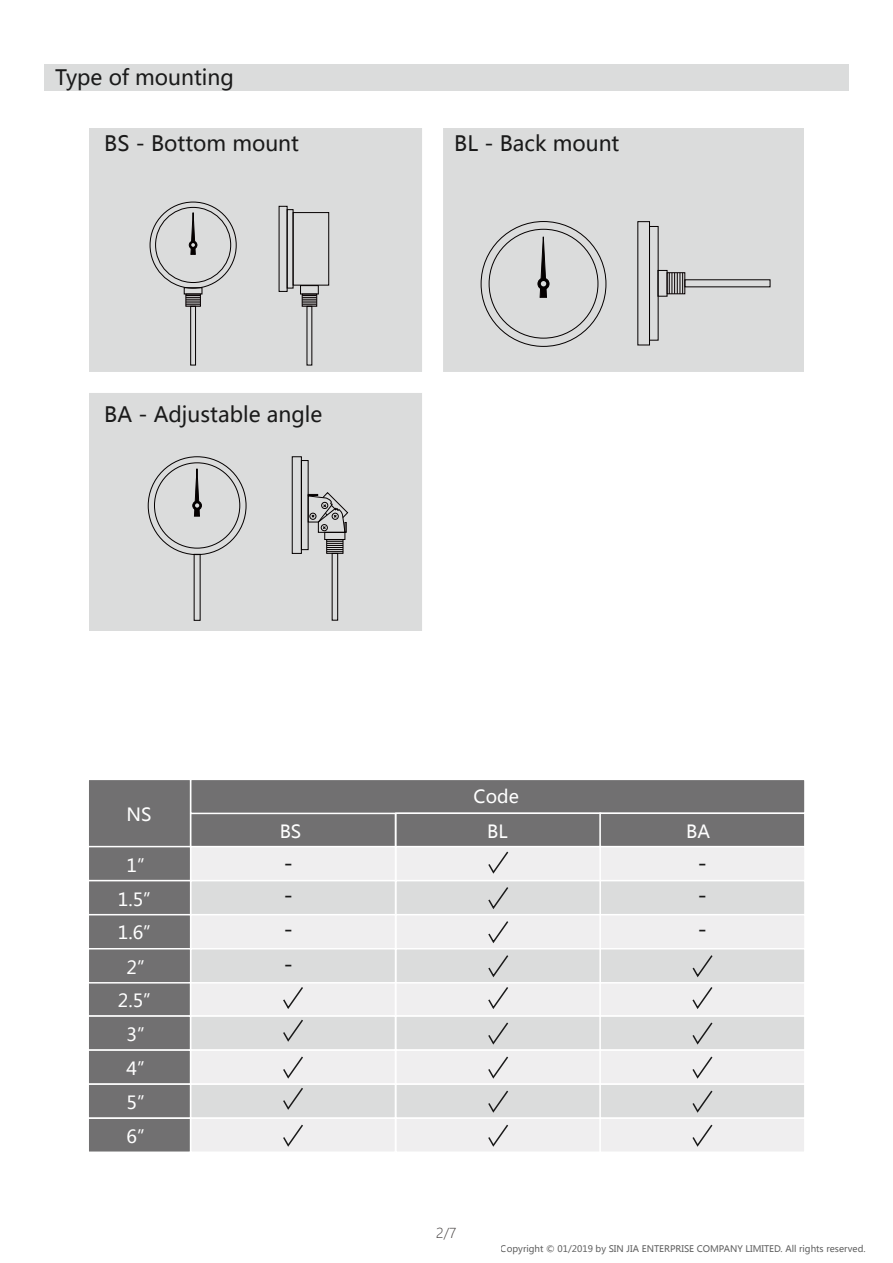
<style>
.page{position:relative;width:893px;height:1263px;background:#fff}
.page>*{position:absolute;margin:0;border:0;box-sizing:border-box;transform-origin:0 0}
.t1{font:21px/33px "Microsoft Ya Hei";color:#1a1a1a;text-align:justify}
.t2{font:18px/33.8px "Microsoft Ya Hei";color:#fff;text-align:center}
.t3{font:300 13.5px "Microsoft Ya Hei";color:#3e3a39}
.t4{font:9px "Microsoft Ya Hei";color:#1a1a1a}
</style>
<div class="page">
<div style="left:44px;top:64px;width:805px;height:26px;background:#dbdcdc"></div>
<div style="left:89px;top:127px;width:715px;height:648px;background:#dbdcdc"></div>
<div style="left:88px;top:372px;width:717px;height:21px;background:#fff"></div>
<div style="left:422px;top:119px;width:21px;height:656px;background:#fff"></div>
<div style="left:87px;top:779px;width:104px;height:69px;background:#717071;border:2px solid #fff"></div>
<div style="left:190px;top:812px;width:206px;height:36px;background:#717071"></div>
<div style="left:190px;top:779px;width:616px;height:35px;background:#717071;border:2px solid #fff"></div>
<div style="left:395px;top:812px;width:206px;height:36px;background:#717071;border:2px solid #fff"></div>
<div style="left:599px;top:812px;width:207px;height:36px;background:#717071;border:2px solid #fff"></div>
<div style="left:87px;top:981px;width:104px;height:36px;background:#717071;border:2px solid #fff"></div>
<div style="left:190px;top:981px;width:206px;height:36px;background:#efeeef"></div>
<div style="left:395px;top:981px;width:206px;height:36px;background:#efeeef"></div>
<div style="left:599px;top:981px;width:207px;height:36px;background:#efeeef;border:2px solid #fff"></div>
<div style="left:87px;top:1015px;width:104px;height:36px;background:#717071;border:2px solid #fff"></div>
<div style="left:190px;top:1015px;width:206px;height:36px;background:#dbdcdc;border:2px solid #fff"></div>
<div style="left:395px;top:1015px;width:206px;height:36px;background:#dbdcdc;border:2px solid #fff"></div>
<div style="left:599px;top:1015px;width:207px;height:36px;background:#dbdcdc;border:2px solid #fff"></div>
<div style="left:87px;top:1049px;width:104px;height:36px;background:#717071;border:2px solid #fff"></div>
<div style="left:190px;top:1049px;width:206px;height:36px;background:#efeeef;border:2px solid #fff"></div>
<div style="left:395px;top:1049px;width:206px;height:36px;background:#efeeef;border:2px solid #fff"></div>
<div style="left:599px;top:1049px;width:207px;height:36px;background:#efeeef;border:2px solid #fff"></div>
<svg style="left:283px;top:987px;width:20px;height:22px"></svg>
<svg style="left:488px;top:987px;width:20px;height:22px"></svg>
<svg style="left:488px;top:1022px;width:21px;height:23px"></svg>
<svg style="left:283px;top:1019px;width:20px;height:23px"></svg>
<svg style="left:283px;top:1056px;width:20px;height:23px"></svg>
<svg style="left:488px;top:1056px;width:21px;height:23px"></svg>
<svg style="left:692px;top:1056px;width:21px;height:23px"></svg>
<div style="left:87px;top:1083px;width:104px;height:36px;background:#717071;border:2px solid #fff"></div>
<div style="left:190px;top:1083px;width:206px;height:36px;background:#dbdcdc;border:2px solid #fff"></div>
<div style="left:395px;top:1083px;width:206px;height:36px;background:#dbdcdc;border:2px solid #fff"></div>
<div style="left:599px;top:1083px;width:207px;height:36px;background:#dbdcdc;border:2px solid #fff"></div>
<div style="left:87px;top:1117px;width:104px;height:36px;background:#717071;border:2px solid #fff"></div>
<div style="left:190px;top:1117px;width:206px;height:36px;background:#efeeef;border:2px solid #fff"></div>
<div style="left:395px;top:1117px;width:206px;height:36px;background:#efeeef;border:2px solid #fff"></div>
<div style="left:599px;top:1117px;width:207px;height:36px;background:#efeeef;border:2px solid #fff"></div>
<svg style="left:283px;top:1088px;width:20px;height:22px"></svg>
<svg style="left:283px;top:1124px;width:20px;height:23px"></svg>
<svg style="left:488px;top:1124px;width:21px;height:23px"></svg>
<svg style="left:692px;top:1124px;width:21px;height:23px"></svg>
<svg style="left:692px;top:987px;width:21px;height:22px"></svg>
<div style="left:438px;top:387px;width:392px;height:391px;background:#fff"></div>
<div style="left:88px;top:631px;width:350px;height:147px;background:#fff"></div>
<div style="left:292px;top:456px;width:10px;height:98px;border:1px solid #040000"></div>
<div style="left:301px;top:460px;width:8px;height:90px;border:1px solid #040000"></div>
<div style="left:324px;top:532px;width:21px;height:8px;border:1px solid #040000"></div>
<div style="left:332px;top:553px;width:6px;height:67px;border:1px solid #040000"></div>
<svg style="left:307px;top:492px;width:42px;height:41px"></svg>
<svg style="left:147px;top:456px;width:100px;height:99px"></svg>
<div style="left:326px;top:539px;width:17px;height:15px;border:1px solid #040000"></div>
<svg style="left:327px;top:541px;width:16px;height:11px"></svg>
<div style="left:649px;top:226px;width:9px;height:115px;border:1px solid #040000"></div>
<svg style="left:480px;top:221px;width:127px;height:126px"></svg>
<div style="left:658px;top:270px;width:9px;height:27px;border:1px solid #040000"></div>
<div style="left:667px;top:272px;width:18px;height:22px;border:1px solid #070001"></div>
<svg style="left:669px;top:273px;width:14px;height:21px"></svg>
<svg style="left:149px;top:201px;width:88px;height:88px"></svg>
<div style="left:184px;top:287px;width:18px;height:7px;border:1px solid #040000"></div>
<div style="left:190px;top:306px;width:6px;height:59px;border:1px solid #040000"></div>
<div style="left:185px;top:294px;width:16px;height:13px;border:1px solid #070001"></div>
<svg style="left:186px;top:295px;width:14px;height:10px"></svg>
<div style="left:287px;top:209px;width:6px;height:79px;border:1px solid #040000"></div>
<div style="left:300px;top:285px;width:19px;height:9px;border:1px solid #040000"></div>
<div style="left:302px;top:294px;width:15px;height:13px;border:1px solid #070001"></div>
<svg style="left:302px;top:295px;width:15px;height:10px"></svg>
<div style="left:293px;top:212px;width:36px;height:73px;border:1px solid #040000"></div>
<svg style="left:488px;top:1090px;width:21px;height:23px"></svg>
<svg style="left:692px;top:1022px;width:21px;height:23px"></svg>
<svg style="left:692px;top:1090px;width:21px;height:23px"></svg>
<div style="left:88px;top:846px;width:103px;height:35px;background:#717071;border:2px solid #fff"></div>
<div style="left:190px;top:846px;width:206px;height:35px;background:#efeeef;border:2px solid #fff"></div>
<div style="left:395px;top:846px;width:206px;height:35px;background:#efeeef;border:2px solid #fff"></div>
<div style="left:599px;top:846px;width:207px;height:35px;background:#efeeef;border:2px solid #fff"></div>
<div style="left:88px;top:880px;width:103px;height:35px;background:#717071;border:2px solid #fff"></div>
<div style="left:190px;top:880px;width:206px;height:35px;background:#dbdcdc;border:2px solid #fff"></div>
<div style="left:395px;top:880px;width:206px;height:35px;background:#dbdcdc;border:2px solid #fff"></div>
<div style="left:599px;top:880px;width:207px;height:35px;background:#dbdcdc;border:2px solid #fff"></div>
<div style="left:88px;top:914px;width:103px;height:35px;background:#717071;border:2px solid #fff"></div>
<div style="left:190px;top:914px;width:206px;height:35px;background:#efeeef;border:2px solid #fff"></div>
<div style="left:395px;top:914px;width:206px;height:35px;background:#efeeef;border:2px solid #fff"></div>
<div style="left:599px;top:914px;width:207px;height:35px;background:#efeeef;border:2px solid #fff"></div>
<svg style="left:488px;top:851px;width:21px;height:23px"></svg>
<svg style="left:488px;top:887px;width:21px;height:22px"></svg>
<svg style="left:488px;top:921px;width:21px;height:22px"></svg>
<div style="left:88px;top:948px;width:103px;height:35px;background:#717071;border:2px solid #fff"></div>
<div style="left:190px;top:948px;width:206px;height:35px;background:#dbdcdc;border:2px solid #fff"></div>
<div style="left:395px;top:948px;width:206px;height:35px;background:#dbdcdc;border:2px solid #fff"></div>
<div style="left:599px;top:948px;width:207px;height:35px;background:#dbdcdc;border:2px solid #fff"></div>
<svg style="left:488px;top:955px;width:21px;height:23px"></svg>
<svg style="left:692px;top:955px;width:21px;height:23px"></svg>
<h1 class="t1" style="left:55px;top:60px;width:180px">Type of mounting</h1>
<h1 class="t1" style="left:104px;top:126px;width:196px">BS - Bottom mount</h1>
<h1 class="t1" style="left:104px;top:397px;width:220px">BA - Adjustable angle</h1>
<h1 class="t1" style="left:454px;top:126px;width:167px">BL - Back mount</h1>
<h2 class="t2" style="left:127px;top:797px;width:27px">NS</h2>
<h2 class="t2" style="left:474px;top:779px;width:47px">Code</h2>
<h2 class="t2" style="left:127px;top:848px;width:30px">1”</h2>
<h2 class="t2" style="left:118px;top:881px;width:45px">1.5”<br>1.6”<br>2”</h2>
<h2 class="t2" style="left:118px;top:983px;width:45px">2.5”<br>3”<br>4”<br>5”<br>6”</h2>
<h2 class="t2" style="left:280px;top:814px;width:23px">BS</h2>
<h2 class="t2" style="left:487px;top:814px;width:22px">BL</h2>
<h2 class="t2" style="left:686px;top:814px;width:25px">BA</h2>
<h1 class="t1" style="left:284px;top:846px;width:11px">- - -</h1>
<h1 class="t1" style="left:698px;top:846px;width:11px">- - -</h1>
<h1 class="t1" style="left:284px;top:947px;width:11px">-</h1>
<h3 class="t3" style="left:436px;top:1224px;width:22px">2/7</h3>
<p class="t4" style="left:501px;top:1243px;width:366px">Copyright © 01/2019 by SIN JIA ENTERPRISE COMPANY LIMITED. All rights reserved.</p>
</div>
